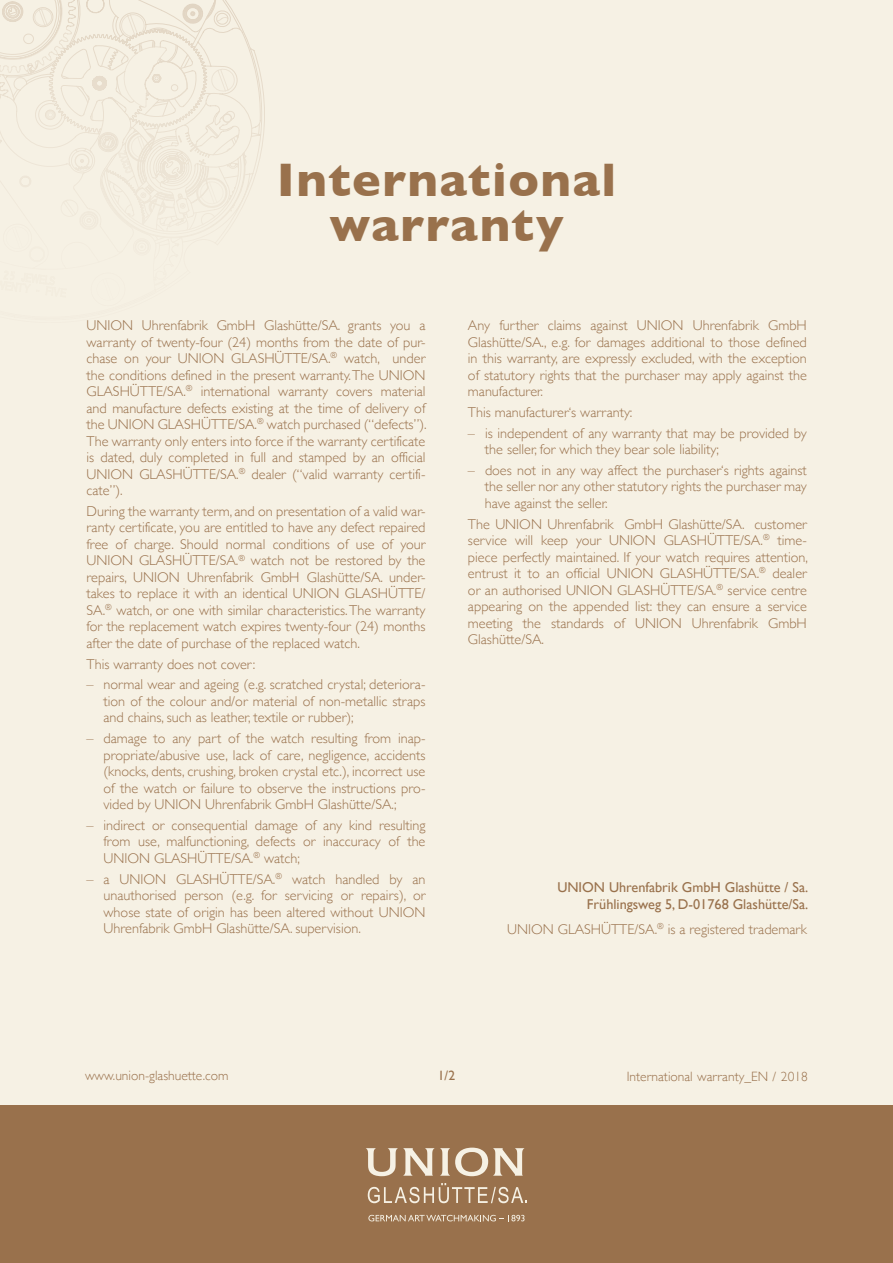
<style>
.page{position:relative;width:893px;height:1263px;background:#f6f1e4}
.page>*{position:absolute;margin:0;border:0;box-sizing:border-box;transform-origin:0 0}
.Normal_e{font:700 48px "Gill Sans";letter-spacing:.03em;color:#99714c}
.Texte{font:300 14.25px/16.5px "Gill Sans";color:#99714c;text-align:justify}
.Texte-2{font:14.25px "Gill Sans";color:#99714c}
.Texte-3{font:300 13.5px "Gill Sans";color:#99714c}
.t1{font:13.5px "Gill Sans";color:#99714c}
</style>
<div class="page">
<div style="left:0;top:1106px;width:893px;height:157px;background:#99714c"></div>
<svg style="left:0;top:0;width:258px;height:227px"></svg>
<svg style="left:366px;top:1147px;width:159px;height:29px"></svg>
<svg style="left:368px;top:1183px;width:159px;height:20px"></svg>
<svg style="left:368px;top:1215px;width:157px;height:6px"></svg>
<p class="Normal_e" style="left:277px;top:142px;width:341px">International</p>
<p class="Normal_e" style="left:329px;top:187px;width:236px">warranty</p>
<p class="Texte" style="left:87px;top:317px;width:342px">UNION Uhrenfabrik GmbH Glashütte/SA. grants you a warranty of twenty-four (24) months from the date of pur&shy;chase on your UNION GLASHÜTTE/SA.<sup>®</sup> watch, under the conditions defined in the present warranty. The UNION GLASHÜTTE/SA.<sup>®</sup> international warranty covers material and manufacture defects existing at the time of delivery of the UNION GLASHÜTTE/SA.<sup>®</sup> watch purchased (“defects”).<br>The warranty only enters into force if the warranty certificate is dated, duly completed in full and stamped by an official UNION GLASHÜTTE/SA.<sup>®</sup> dealer (“valid warranty certifi&shy;cate”).</p>
<p class="Texte" style="left:87px;top:502px;width:340px">During the warranty term, and on presentation of a valid war&shy;ranty certificate, you are entitled to have any defect repaired free of charge. Should normal conditions of use of your UNION GLASHÜTTE/SA.<sup>®</sup> watch not be restored by the repairs, UNION Uhrenfabrik GmbH Glashütte/SA. under&shy;takes to replace it with an identical UNION GLASHÜTTE/ SA.<sup>®</sup> watch, or one with similar characteristics. The warranty for the replacement watch expires twenty-four (24) months after the date of purchase of the replaced watch.</p>
<p class="Texte" style="left:87px;top:655px;width:170px">This warranty does not cover:</p>
<p class="Texte" style="left:104px;top:676px;width:323px;text-indent:-17px">– normal wear and ageing (e.g. scratched crystal; deteriora&shy;tion of the colour and/or material of non-metallic straps and chains, such as leather, textile or rubber);</p>
<p class="Texte" style="left:104px;top:730px;width:323px;text-indent:-17px">– damage to any part of the watch resulting from inap&shy;propriate/abusive use, lack of care, negligence, accidents (knocks, dents, crushing, broken crystal etc.), incorrect use of the watch or failure to observe the instructions pro&shy;vided by UNION Uhrenfabrik GmbH Glashütte/SA.;</p>
<p class="Texte" style="left:104px;top:816px;width:323px;text-indent:-17px">– indirect or consequential damage of any kind resulting from use, malfunctioning, defects or inaccuracy of the UNION GLASHÜTTE/SA.<sup>®</sup> watch;</p>
<p class="Texte" style="left:104px;top:870px;width:323px;text-indent:-17px">– a UNION GLASHÜTTE/SA.<sup>®</sup> watch handled by an unauthorised person (e.g. for servicing or repairs), or whose state of origin has been altered without UNION Uhrenfabrik GmbH Glashütte/SA. supervision.</p>
<p class="Texte" style="left:468px;top:317px;width:340px">Any further claims against UNION Uhrenfabrik GmbH Glashütte/SA., e.g. for damages additional to those defined in this warranty, are expressly excluded, with the exception of statutory rights that the purchaser may apply against the manufacturer.</p>
<p class="Texte" style="left:468px;top:403px;width:166px">This manufacturer‘s warranty:</p>
<p class="Texte" style="left:485px;top:424px;width:323px;text-indent:-17px">– is independent of any warranty that may be provided by the seller, for which they bear sole liability;</p>
<p class="Texte" style="left:485px;top:461px;width:323px;text-indent:-17px">– does not in any way affect the purchaser‘s rights against the seller nor any other statutory rights the purchaser may have against the seller.</p>
<p class="Texte" style="left:468px;top:515px;width:342px">The UNION Uhrenfabrik GmbH Glashütte/SA. customer service will keep your UNION GLASHÜTTE/SA.<sup>®</sup> time&shy;piece perfectly maintained. If your watch requires attention, entrust it to an official UNION GLASHÜTTE/SA.<sup>®</sup> dealer or an authorised UNION GLASHÜTTE/SA.<sup>®</sup> service centre appearing on the appended list: they can ensure a service meeting the standards of UNION Uhrenfabrik GmbH Glashütte/SA.</p>
<p class="Texte-2" style="left:557px;top:879px;width:252px">UNION Uhrenfabrik GmbH Glashütte / Sa.</p>
<p class="Texte-2" style="left:587px;top:895px;width:223px">Frühlingsweg 5, D-01768 Glashütte/Sa.</p>
<p class="Texte" style="left:507px;top:920px;width:301px">UNION GLASHÜTTE/SA.<sup>®</sup> is a registered trademark</p>
<p class="Texte-3" style="left:85px;top:1065px;width:145px">www.union-glashuette.com</p>
<p class="t1" style="left:438px;top:1067px;width:19px">1/2</p>
<p class="Texte-3" style="left:627px;top:1066px;width:183px">International warranty_EN / 2018</p>
</div>
